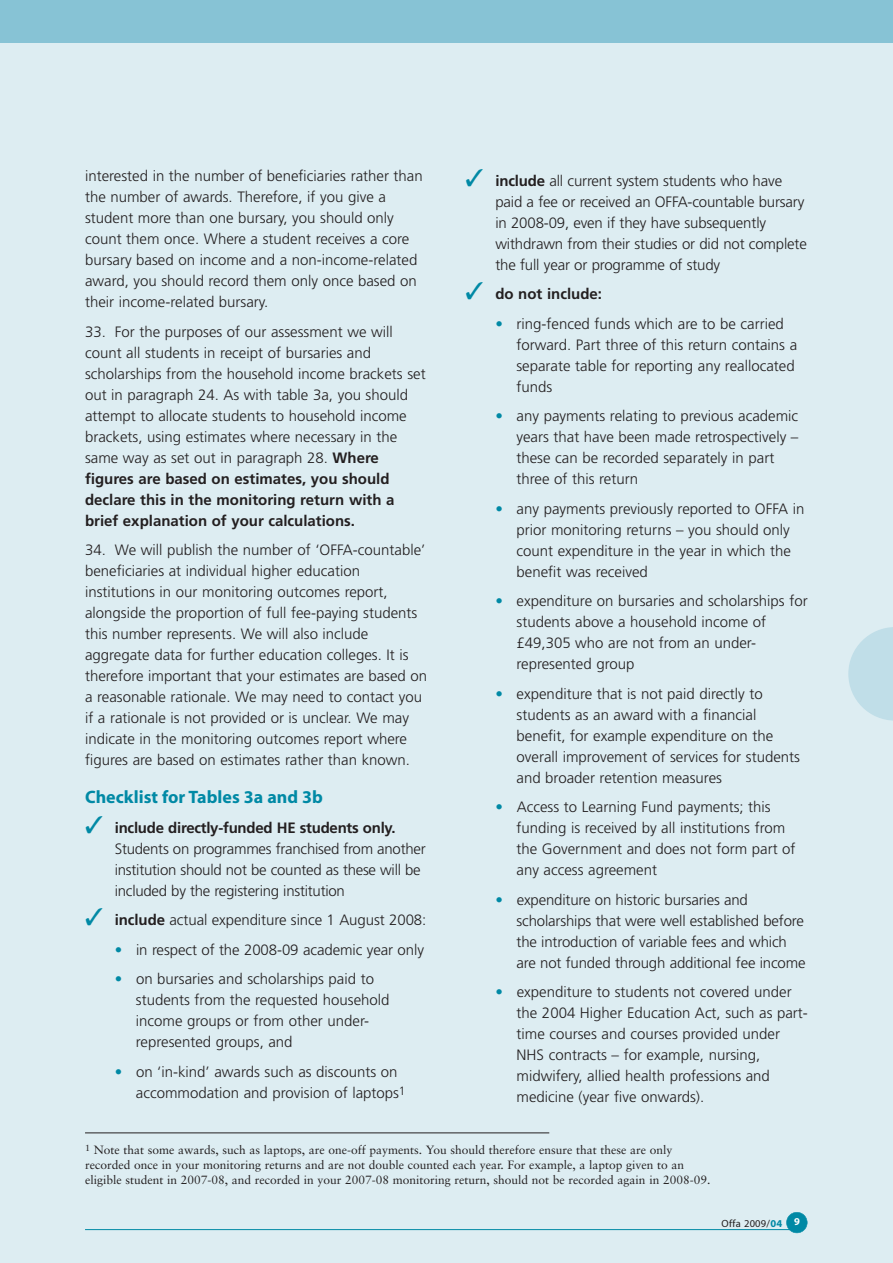
<style>
.page{position:relative;width:893px;height:1263px;background:#fff}
.page>*{position:absolute;margin:0;border:0;box-sizing:border-box;transform-origin:0 0}
.t1{font:700 18px "Myriad";color:#0089a5}
.t2{font:300 15px/21px "Frutiger";color:#231f20}
.t3{font:700 15px "Frutiger";color:#231f20}
.t4{font:12px/15px "Sabon";color:#231f20}
.t5{font:10.5px "Myriad";letter-spacing:.025em;color:#231f20}
.s1{font-weight:700}
.s2{color:#0089a5}
.s3{font-weight:700;color:#0089a5}
</style>
<div class="page">
<div style="left:0;top:27px;width:893px;height:1236px;background:#ddedf2"></div>
<hr style="left:85px;top:1229px;width:710px;height:1px;background:#0089a5">
<div style="left:787px;top:1212px;width:20px;height:21px;background:#0089a5;border-radius:50%"></div>
<div style="left:786px;top:1212px;width:21px;height:21px;border:1px solid #0089a5;border-radius:50%"></div>
<svg style="left:848px;top:627px;width:45px;height:94px"></svg>
<div style="left:0;top:0;width:893px;height:43px;background:#87c3d5"></div>
<hr style="left:85px;top:1132px;width:464px;height:1px;background:#231f20">
<p class="t2" style="left:85px;top:167px;width:339px">interested in the number of beneficiaries rather than the number of awards. Therefore, if you give a student more than one bursary, you should only count them once. Where a student receives a core bursary based on income and a non-income-related award, you should record them only once based on their income-related bursary.</p>
<p class="t2" style="left:85px;top:322px;width:342px">33. For the purposes of our assessment we will count all students in receipt of bursaries and scholarships from the household income brackets set out in paragraph 24. As with table 3a, you should attempt to allocate students to household income brackets, using estimates where necessary in the same way as set out in paragraph 28. <span class="s1">Where figures are based on estimates, you should declare this in the monitoring return with a brief explanation of your calculations.</span></p>
<p class="t2" style="left:85px;top:541px;width:344px">34. We will publish the number of ‘OFFA-countable’ beneficiaries at individual higher education institutions in our monitoring outcomes report, alongside the proportion of full fee-paying students this number represents. We will also include aggregate data for further education colleges. It is therefore important that your estimates are based on a reasonable rationale. We may need to contact you if a rationale is not provided or is unclear. We may indicate in the monitoring outcomes report where figures are based on estimates rather than known.</p>
<p class="t1" style="left:85px;top:791px;width:239px">Checklist for Tables 3a and 3b</p>
<p class="t2" style="left:115px;top:818px;width:312px;text-indent:-30px"><span class="s2">✓</span> <span class="s1">include directly-funded HE students only.<br></span>Students on programmes franchised from another institution should not be counted as these will be included by the registering institution</p>
<p class="t2" style="left:85px;top:911px;width:343px"><span class="s2">✓</span> <span class="s1">include</span> actual expenditure since 1 August 2008:</p>
<p class="t2" style="left:115px;top:940px;width:311px"><span class="s2">•</span> in respect of the 2008-09 academic year only</p>
<p class="t2" style="left:136px;top:970px;width:255px;text-indent:-21px"><span class="s2">•</span> on bursaries and scholarships paid to students from the requested household income groups or from other under&shy;represented groups, and</p>
<p class="t2" style="left:136px;top:1062px;width:271px;text-indent:-21px"><span class="s2">•</span> on ‘in-kind’ awards such as discounts on accommodation and provision of laptops<sup>1</sup></p>
<p class="t2" style="left:495px;top:171px;width:313px;text-indent:-30px"><span class="s2">✓</span> <span class="s1">include</span> all current system students who have paid a fee or received an OFFA-countable bursary in 2008-09, even if they have subsequently withdrawn from their studies or did not complete the full year or programme of study</p>
<p class="t3" style="left:466px;top:288px;width:138px"><span class="s2">✓</span> do not include:</p>
<p class="t2" style="left:516px;top:314px;width:282px;text-indent:-21px"><span class="s2">•</span> ring-fenced funds which are to be carried forward. Part three of this return contains a separate table for reporting any reallocated funds</p>
<p class="t2" style="left:516px;top:407px;width:283px;text-indent:-21px"><span class="s2">•</span> any payments relating to previous academic years that have been made retrospectively – these can be recorded separately in part three of this return</p>
<p class="t2" style="left:516px;top:499px;width:289px;text-indent:-21px"><span class="s2">•</span> any payments previously reported to OFFA in prior monitoring returns – you should only count expenditure in the year in which the benefit was received</p>
<p class="t2" style="left:516px;top:592px;width:293px;text-indent:-21px"><span class="s2">•</span> expenditure on bursaries and scholarships for students above a household income of £49,305 who are not from an under&shy;represented group</p>
<p class="t2" style="left:516px;top:684px;width:285px;text-indent:-21px"><span class="s2">•</span> expenditure that is not paid directly to students as an award with a financial benefit, for example expenditure on the overall improvement of services for students and broader retention measures</p>
<p class="t2" style="left:516px;top:798px;width:281px;text-indent:-21px"><span class="s2">•</span> Access to Learning Fund payments; this funding is received by all institutions from the Government and does not form part of any access agreement</p>
<p class="t2" style="left:517px;top:890px;width:291px;text-indent:-21px"><span class="s2">•</span> expenditure on historic bursaries and scholarships that were well established before the introduction of variable fees and which are not funded through additional fee income</p>
<p class="t2" style="left:517px;top:983px;width:293px;text-indent:-21px"><span class="s2">•</span> expenditure to students not covered under the 2004 Higher Education Act, such as part&shy;time courses and courses provided under NHS contracts – for example, nursing, midwifery, allied health professions and medicine (year five onwards).</p>
<p class="t4" style="left:85px;top:1144px;width:627px"><sup>1</sup> Note that some awards, such as laptops, are one-off payments. You should therefore ensure that these are only recorded once in your monitoring returns and are not double counted each year. For example, a laptop given to an eligible student in 2007-08, and recorded in your 2007-08 monitoring return, should not be recorded again in 2008-09.</p>
<p class="t5" style="left:722px;top:1220px;width:80px">Offa 2009/<span class="s3">04</span> <sup>9</sup></p>
</div>
